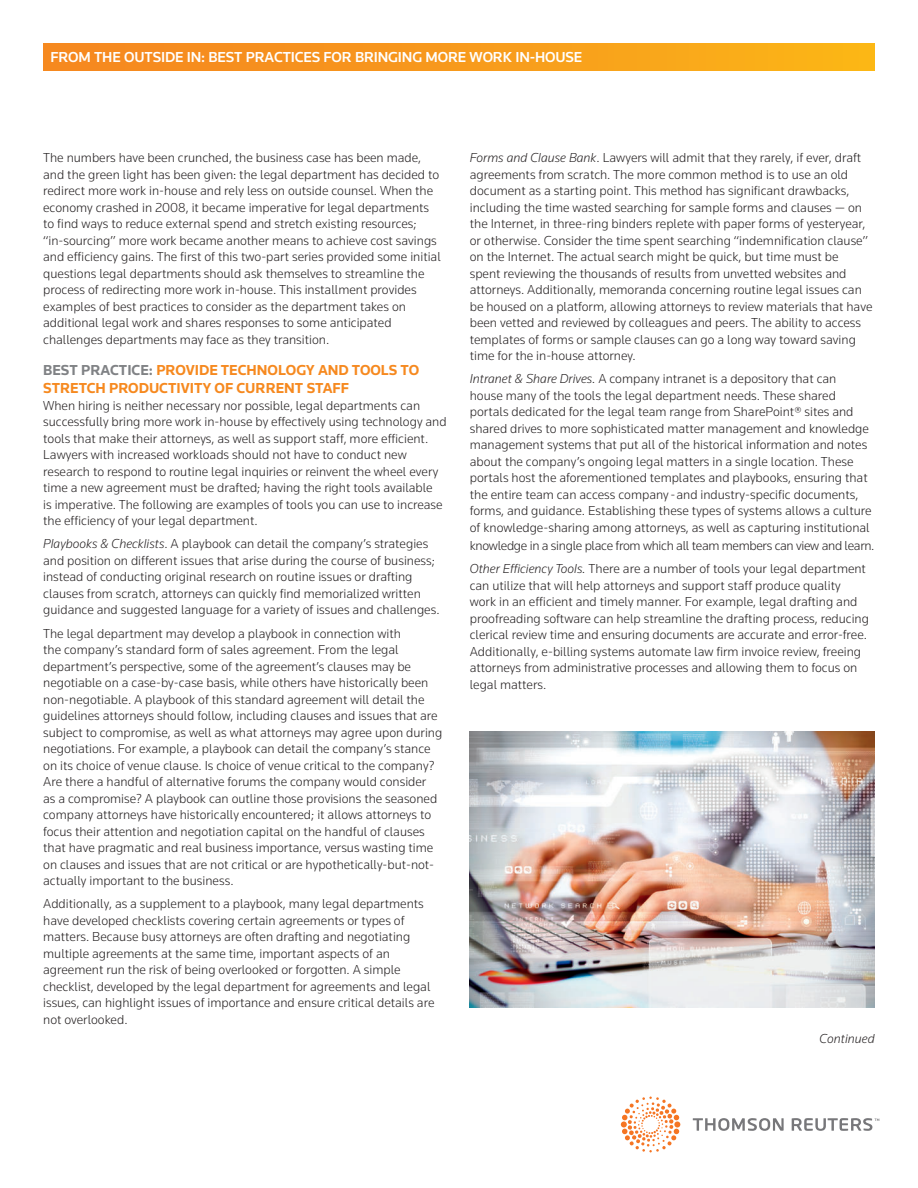
<style>
.page{position:relative;width:918px;height:1188px;background:#fff}
.page>*{position:absolute;margin:0;border:0;box-sizing:border-box;transform-origin:0 0}
.t1{font:700 15px/18px "+GQXROC Knowledge";color:#f6891f}
.t2{font:500 15px "+NZIEMV Knowledge";letter-spacing:-.01em;color:#fff}
.t3{font:300 13.5px/16.5px "+BJAXTH Knowledge";color:#231f20}
.t4{font:300 13.5px/23.2px "+BJAXTH Knowledge";letter-spacing:-.02em;color:#231f20}
.t5{font:italic 300 13.5px "+SCPGGI Knowledge";color:#231f20}
.s1{color:#808285}
.s2{font-family:"+SCPGGI Knowledge";font-style:italic}
</style>
<div class="page">
<svg style="left:693px;top:1118px;width:186px;height:13px"></svg>
<svg style="left:621px;top:1097px;width:59px;height:55px"></svg>
<div style="left:43px;top:43px;width:832px;height:28px;background:linear-gradient(to right,#f58420,#fbb417)"></div>
<img style="left:470px;top:732px;width:405px;height:276px">
<p class="t2" style="left:51px;top:48px;width:533px">FROM THE OUTSIDE IN: BEST PRACTICES FOR BRINGING MORE WORK IN-HOUSE</p>
<p class="t3" style="left:43px;top:150px;width:399px">The numbers have been crunched, the business case has been made, and the green light has been given: the legal department has decided to redirect more work in-house and rely less on outside counsel. When the economy crashed in 2008, it became imperative for legal departments to find ways to reduce external spend and stretch existing resources; “in-sourcing” more work became another means to achieve cost savings and efficiency gains. The first of this two-part series provided some initial questions legal departments should ask themselves to streamline the process of redirecting more work in-house. This installment provides examples of best practices to consider as the department takes on additional legal work and shares responses to some anticipated challenges departments may face as they transition.</p>
<p class="t1" style="left:43px;top:361px;width:377px"><span class="s1">BEST PRACTICE:</span> PROVIDE TECHNOLOGY AND TOOLS TO<br>STRETCH PRODUCTIVITY OF CURRENT STAFF</p>
<p class="t3" style="left:43px;top:398px;width:405px">When hiring is neither necessary nor possible, legal departments can successfully bring more work in-house by effectively using technology and tools that make their attorneys, as well as support staff, more efficient.<br>Lawyers with increased workloads should not have to conduct new research to respond to routine legal inquiries or reinvent the wheel every time a new agreement must be drafted; having the right tools available<br>is imperative. The following are examples of tools you can use to increase the efficiency of your legal department.</p>
<p class="t3" style="left:43px;top:536px;width:398px"><span class="s2">Playbooks &amp; Checklists</span>. A playbook can detail the company’s strategies and position on different issues that arise during the course of business; instead of conducting original research on routine issues or drafting clauses from scratch, attorneys can quickly find memorialized written guidance and suggested language for a variety of issues and challenges.</p>
<p class="t3" style="left:43px;top:626px;width:401px">The legal department may develop a playbook in connection with<br>the company’s standard form of sales agreement. From the legal department’s perspective, some of the agreement’s clauses may be negotiable on a case-by-case basis, while others have historically been non-negotiable. A playbook of this standard agreement will detail the guidelines attorneys should follow, including clauses and issues that are subject to compromise, as well as what attorneys may agree upon during negotiations. For example, a playbook can detail the company’s stance on its choice of venue clause. Is choice of venue critical to the company?<br>Are there a handful of alternative forums the company would consider<br>as a compromise? A playbook can outline those provisions the seasoned company attorneys have historically encountered; it allows attorneys to focus their attention and negotiation capital on the handful of clauses that have pragmatic and real business importance, versus wasting time on clauses and issues that are not critical or are hypothetically-but-not&shy;actually important to the business.</p>
<p class="t3" style="left:43px;top:896px;width:393px">Additionally, as a supplement to a playbook, many legal departments have developed checklists covering certain agreements or types of matters. Because busy attorneys are often drafting and negotiating multiple agreements at the same time, important aspects of an agreement run the risk of being overlooked or forgotten. A simple checklist, developed by the legal department for agreements and legal issues, can highlight issues of importance and ensure critical details are not overlooked.</p>
<p class="t3" style="left:470px;top:150px;width:404px"><span class="s2">Forms and Clause Bank</span>. Lawyers will admit that they rarely, if ever, draft agreements from scratch. The more common method is to use an old document as a starting point. This method has significant drawbacks, including the time wasted searching for sample forms and clauses — on the Internet, in three-ring binders replete with paper forms of yesteryear, or otherwise. Consider the time spent searching “indemnification clause” on the Internet. The actual search might be quick, but time must be spent reviewing the thousands of results from unvetted websites and attorneys. Additionally, memoranda concerning routine legal issues can be housed on a platform, allowing attorneys to review materials that have been vetted and reviewed by colleagues and peers. The ability to access templates of forms or sample clauses can go a long way toward saving time for the in-house attorney.</p>
<p class="t3" style="left:470px;top:371px;width:403px"><span class="s2">Intranet &amp; Share Drives.</span> A company intranet is a depository that can house many of the tools the legal department needs. These shared portals dedicated for the legal team range from SharePoint® sites and shared drives to more sophisticated matter management and knowledge management systems that put all of the historical information and notes about the company’s ongoing legal matters in a single location. These portals host the aforementioned templates and playbooks, ensuring that the entire team can access company - and industry-specific documents, forms, and guidance. Establishing these types of systems allows a culture of knowledge-sharing among attorneys, as well as capturing institutional</p>
<p class="t4" style="left:470px;top:534px;width:406px">knowledge in a single place from which all team members can view and learn.<br><span class="s2">Other Efficiency Tools.</span> There are a number of tools your legal department</p>
<p class="t3" style="left:470px;top:578px;width:401px">can utilize that will help attorneys and support staff produce quality work in an efficient and timely manner. For example, legal drafting and proofreading software can help streamline the drafting process, reducing clerical review time and ensuring documents are accurate and error-free.<br>Additionally, e-billing systems automate law firm invoice review, freeing attorneys from administrative processes and allowing them to focus on legal matters.</p>
<p class="t5" style="left:820px;top:1034px;width:57px">Continued</p>
</div>
